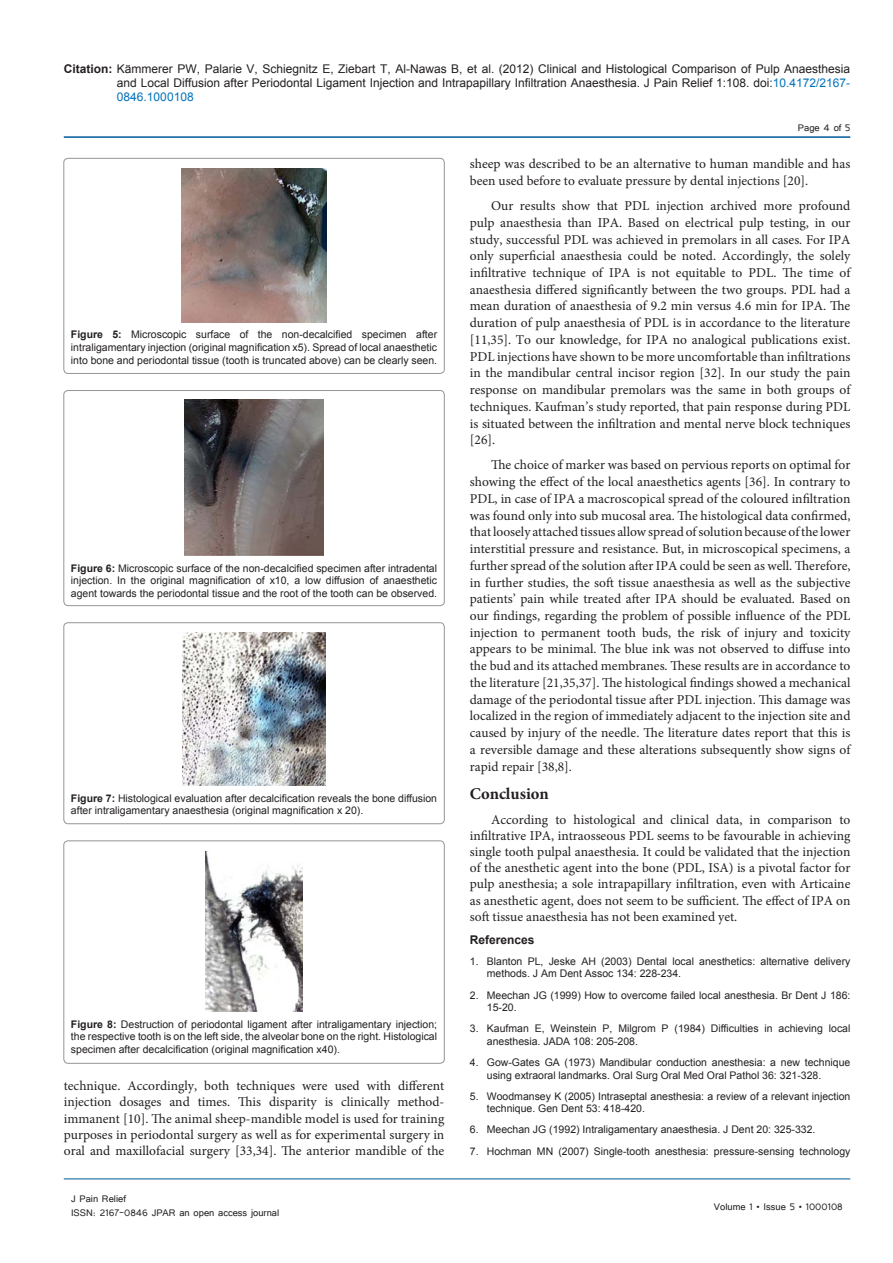
<style>
.page{position:relative;width:893px;height:1263px;background:#fff}
.page>*{position:absolute;margin:0;border:0;box-sizing:border-box;transform-origin:0 0}
.t1{font:700 16.5px "Minion Pro";color:#231f20}
.t2{font:13.5px/16.6px "Minion Pro";color:#231f20;text-align:justify}
.t3{font:12px/14.4px "Arial";color:#231f20;text-align:justify}
.t4{font:12px/14.4px "Tunga";color:#231f20}
.t5{font:700 12px "Arial";color:#231f20}
.t6{font:10.5px/12.6px "Arial";color:#231f20}
.s1{font-weight:700}
.s2{color:#0072bc}
</style>
<div class="page">
<hr style="left:64px;top:136px;width:786px;height:2px;background:#005996">
<hr style="left:64px;top:1179px;width:786px;height:1px;background:#005996">
<div style="left:64px;top:158px;width:380px;height:215px;border:1px solid #939598;border-radius:4px"></div>
<img style="left:182px;top:168px;width:144px;height:154px">
<div style="left:64px;top:390px;width:380px;height:216px;border:1px solid #939598;border-radius:4px"></div>
<img style="left:185px;top:399px;width:138px;height:156px">
<div style="left:64px;top:623px;width:380px;height:201px;border:1px solid #939598;border-radius:4px"></div>
<img style="left:183px;top:632px;width:142px;height:153px">
<div style="left:64px;top:841px;width:380px;height:222px;border:1px solid #939598;border-radius:4px"></div>
<img style="left:205px;top:851px;width:98px;height:161px">
<p class="t3" style="left:117px;top:61px;width:735px;text-indent:-53px"><span class="s1">Citation:</span> Kämmerer PW, Palarie V, Schiegnitz E, Ziebart T, Al-Nawas B, et al. (2012) Clinical and Histological Comparison of Pulp Anaesthesia and Local Diffusion after Periodontal Ligament Injection and Intrapapillary Infiltration Anaesthesia. J Pain Relief 1:108. doi:<span class="s2">10.4172/2167- 0846.1000108</span></p>
<p class="t4" style="left:798px;top:119px;width:54px">Page 4 of 5</p>
<p class="t6" style="left:71px;top:328px;width:368px;text-align:justify"><span class="s1">Figure 5:</span> Microscopic surface of the non-decalcified specimen after intraligamentary injection (original magnification x5). Spread of local anaesthetic into bone and periodontal tissue (tooth is truncated above) can be clearly seen.</p>
<p class="t6" style="left:71px;top:562px;width:368px;text-align:justify"><span class="s1">Figure 6:</span> Microscopic surface of the non-decalcified specimen after intradental injection. In the original magnification of x10, a low diffusion of anaesthetic agent towards the periodontal tissue and the root of the tooth can be observed.</p>
<p class="t6" style="left:71px;top:792px;width:368px"><span class="s1">Figure 7:</span> Histological evaluation after decalcification reveals the bone diffusion after intraligamentary anaesthesia (original magnification x 20).</p>
<p class="t6" style="left:71px;top:1018px;width:368px;text-align:justify"><span class="s1">Figure 8:</span> Destruction of periodontal ligament after intraligamentary injection; the respective tooth is on the left side, the alveolar bone on the right. Histological specimen after decalcification (original magnification x40).</p>
<p class="t2" style="left:64px;top:1078px;width:382px;line-height:16.2px">technique. Accordingly, both techniques were used with different injection dosages and times. This disparity is clinically method&shy;immanent [10]. The animal sheep-mandible model is used for training purposes in periodontal surgery as well as for experimental surgery in oral and maxillofacial surgery [33,34]. The anterior mandible of the</p>
<p class="t4" style="left:71px;top:1190px;width:210px">J Pain Relief<br>ISSN: 2167-0846 JPAR an open access journal</p>
<p class="t2" style="left:470px;top:155px;width:382px">sheep was described to be an alternative to human mandible and has been used before to evaluate pressure by dental injections [20].</p>
<p class="t2" style="left:470px;top:197px;width:382px;text-indent:21px">Our results show that PDL injection archived more profound pulp anaesthesia than IPA. Based on electrical pulp testing, in our study, successful PDL was achieved in premolars in all cases. For IPA only superficial anaesthesia could be noted. Accordingly, the solely infiltrative technique of IPA is not equitable to PDL. The time of anaesthesia differed significantly between the two groups. PDL had a mean duration of anaesthesia of 9.2 min versus 4.6 min for IPA. The duration of pulp anaesthesia of PDL is in accordance to the literature [11,35]. To our knowledge, for IPA no analogical publications exist.<br>PDL injections have shown to be more uncomfortable than infiltrations in the mandibular central incisor region [32]. In our study the pain response on mandibular premolars was the same in both groups of techniques. Kaufman’s study reported, that pain response during PDL is situated between the infiltration and mental nerve block techniques [26].</p>
<p class="t2" style="left:470px;top:457px;width:382px;text-indent:21px">The choice of marker was based on pervious reports on optimal for showing the effect of the local anaesthetics agents [36]. In contrary to PDL, in case of IPA a macroscopical spread of the coloured infiltration was found only into sub mucosal area. The histological data confirmed, that loosely attached tissues allow spread of solution because of the lower interstitial pressure and resistance. But, in microscopical specimens, a further spread of the solution after IPA could be seen as well. Therefore, in further studies, the soft tissue anaesthesia as well as the subjective patients’ pain while treated after IPA should be evaluated. Based on our findings, regarding the problem of possible influence of the PDL injection to permanent tooth buds, the risk of injury and toxicity appears to be minimal. The blue ink was not observed to diffuse into the bud and its attached membranes. These results are in accordance to the literature [21,35,37]. The histological findings showed a mechanical damage of the periodontal tissue after PDL injection. This damage was localized in the region of immediately adjacent to the injection site and caused by injury of the needle. The literature dates report that this is a reversible damage and these alterations subsequently show signs of rapid repair [38,8].</p>
<p class="t1" style="left:470px;top:782px;width:81px">Conclusion</p>
<p class="t2" style="left:470px;top:811px;width:382px;line-height:16.2px;text-indent:21px">According to histological and clinical data, in comparison to infiltrative IPA, intraosseous PDL seems to be favourable in achieving single tooth pulpal anaesthesia. It could be validated that the injection of the anesthetic agent into the bone (PDL, ISA) is a pivotal factor for pulp anesthesia; a sole intrapapillary infiltration, even with Articaine as anesthetic agent, does not seem to be sufficient. The effect of IPA on soft tissue anaesthesia has not been examined yet.</p>
<p class="t5" style="left:470px;top:931px;width:66px">References</p>
<p class="t6" style="left:487px;top:955px;width:365px;text-indent:-17px">1. Blanton PL, Jeske AH (2003) Dental local anesthetics: alternative delivery methods. J Am Dent Assoc 134: 228-234.</p>
<p class="t6" style="left:487px;top:989px;width:365px;text-indent:-17px">2. Meechan JG (1999) How to overcome failed local anesthesia. Br Dent J 186:<br>15-20.</p>
<p class="t6" style="left:487px;top:1022px;width:365px;text-indent:-17px">3. Kaufman E, Weinstein P, Milgrom P (1984) Difficulties in achieving local anesthesia. JADA 108: 205-208.</p>
<p class="t6" style="left:487px;top:1056px;width:365px;text-indent:-17px">4. Gow-Gates GA (1973) Mandibular conduction anesthesia: a new technique using extraoral landmarks. Oral Surg Oral Med Oral Pathol 36: 321-328.</p>
<p class="t6" style="left:487px;top:1090px;width:365px;text-indent:-17px">5. Woodmansey K (2005) Intraseptal anesthesia: a review of a relevant injection technique. Gen Dent 53: 418-420.</p>
<p class="t6" style="left:470px;top:1123px;width:347px">6. Meechan JG (1992) Intraligamentary anaesthesia. J Dent 20: 325-332.</p>
<p class="t6" style="left:470px;top:1145px;width:382px">7. Hochman MN (2007) Single-tooth anesthesia: pressure-sensing technology</p>
<p class="t4" style="left:714px;top:1199px;width:130px">Volume 1 • Issue 5 • 1000108</p>
</div>
